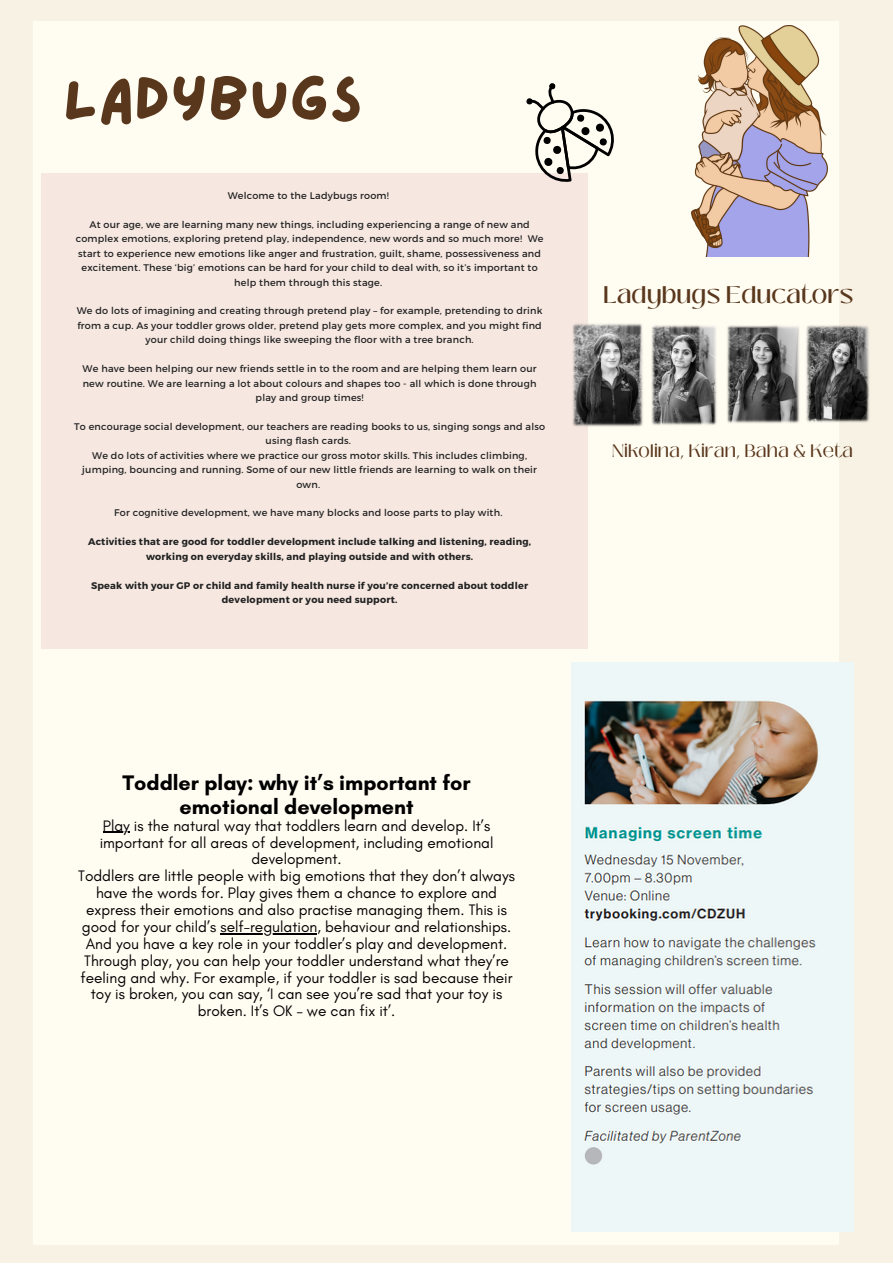
<style>
.page{position:relative;width:893px;height:1264px;background:#fff}
.page>*{position:absolute;margin:0;border:0;box-sizing:border-box;transform-origin:0 0}
.t1{font:62.25px "Lazydog";color:#59371c}
.t2{font:500 24px "Black Mango";color:#59371c}
.t3{font:700 21.45px/23.5px "Glacial Indifference";color:#000;text-align:center}
.t4{font:18px "Black Mango";color:#59371c}
.t5{font:15.45px/16.8px "Glacial Indifference";color:#000;text-align:center}
.t6{font:9.6px/14.4px "Montserrat";letter-spacing:.02em;color:#222;text-align:center}
.t7{font:700 9.6px/14.4px "Montserrat";letter-spacing:.02em;color:#222;text-align:center}
</style>
<div class="page">
<div style="left:0;top:0;width:892px;height:1262px;background:#f8f2e5"></div>
<div style="left:33px;top:21px;width:805px;height:1223px;background:#fffcf2"></div>
<div style="left:41px;top:173px;width:546px;height:475px;background:#f6e8e1"></div>
<svg style="left:526px;top:83px;width:88px;height:99px"></svg>
<img style="left:691px;top:26px;width:136px;height:230px">
<img style="left:572px;top:322px;width:297px;height:105px">
<img style="left:572px;top:662px;width:281px;height:569px">
<hr style="left:103px;top:831px;width:27px;height:2px;background:#000">
<hr style="left:220px;top:933px;width:97px;height:1px;background:#000">
<p class="t1" style="left:63px;top:69px;width:301px">LADYBUGS</p>
<p class="t6" style="left:228px;top:188px;width:163px">Welcome to the Ladybugs room!</p>
<p class="t6" style="left:76px;top:217px;width:469px">At our age, we are learning many new things, including experiencing a range of new and complex emotions, exploring pretend play, independence, new words and so much more! We start to experience new emotions like anger and frustration, guilt, shame, possessiveness and excitement. These ‘big’ emotions can be hard for your child to deal with, so it’s important to help them through this stage.</p>
<p class="t6" style="left:77px;top:303px;width:467px">We do lots of imagining and creating through pretend play – for example, pretending to drink from a cup. As your toddler grows older, pretend play gets more complex, and you might find your child doing things like sweeping the floor with a tree branch.</p>
<p class="t6" style="left:83px;top:361px;width:455px">We have been helping our new friends settle in to the room and are helping them learn our new routine. We are learning a lot about colours and shapes too - all which is done through play and group times!</p>
<p class="t6" style="left:74px;top:419px;width:472px">To encourage social development, our teachers are reading books to us, singing songs and also using flash cards.</p>
<p class="t6" style="left:82px;top:447px;width:456px">We do lots of activities where we practice our gross motor skills. This includes climbing, jumping, bouncing and running. Some of our new little friends are learning to walk on their own.</p>
<p class="t6" style="left:114px;top:505px;width:390px">For cognitive development, we have many blocks and loose parts to play with.</p>
<p class="t7" style="left:88px;top:534px;width:444px">Activities that are good for toddler development include talking and listening, reading, working on everyday skills, and playing outside and with others.</p>
<p class="t7" style="left:91px;top:577px;width:438px">Speak with your GP or child and family health nurse if you’re concerned about toddler development or you need support.</p>
<p class="t2" style="left:603px;top:276px;width:251px">Ladybugs Educators</p>
<p class="t4" style="left:611px;top:437px;width:243px">Nikolina, Kiran, Baha &amp; Keta</p>
<p class="t3" style="left:122px;top:771px;width:350px">Toddler play: why it’s important for emotional development</p>
<p class="t5" style="left:100px;top:817px;width:395px">Play is the natural way that toddlers learn and develop. It’s important for all areas of development, including emotional development.</p>
<p class="t5" style="left:78px;top:867px;width:438px">Toddlers are little people with big emotions that they don’t always have the words for. Play gives them a chance to explore and express their emotions and also practise managing them. This is good for your child’s self-regulation, behaviour and relationships.</p>
<p class="t5" style="left:80px;top:935px;width:433px">And you have a key role in your toddler’s play and development.<br>Through play, you can help your toddler understand what they’re feeling and why. For example, if your toddler is sad because their toy is broken, you can say, ‘I can see you’re sad that your toy is broken. It’s OK – we can fix it’.</p>
</div>
